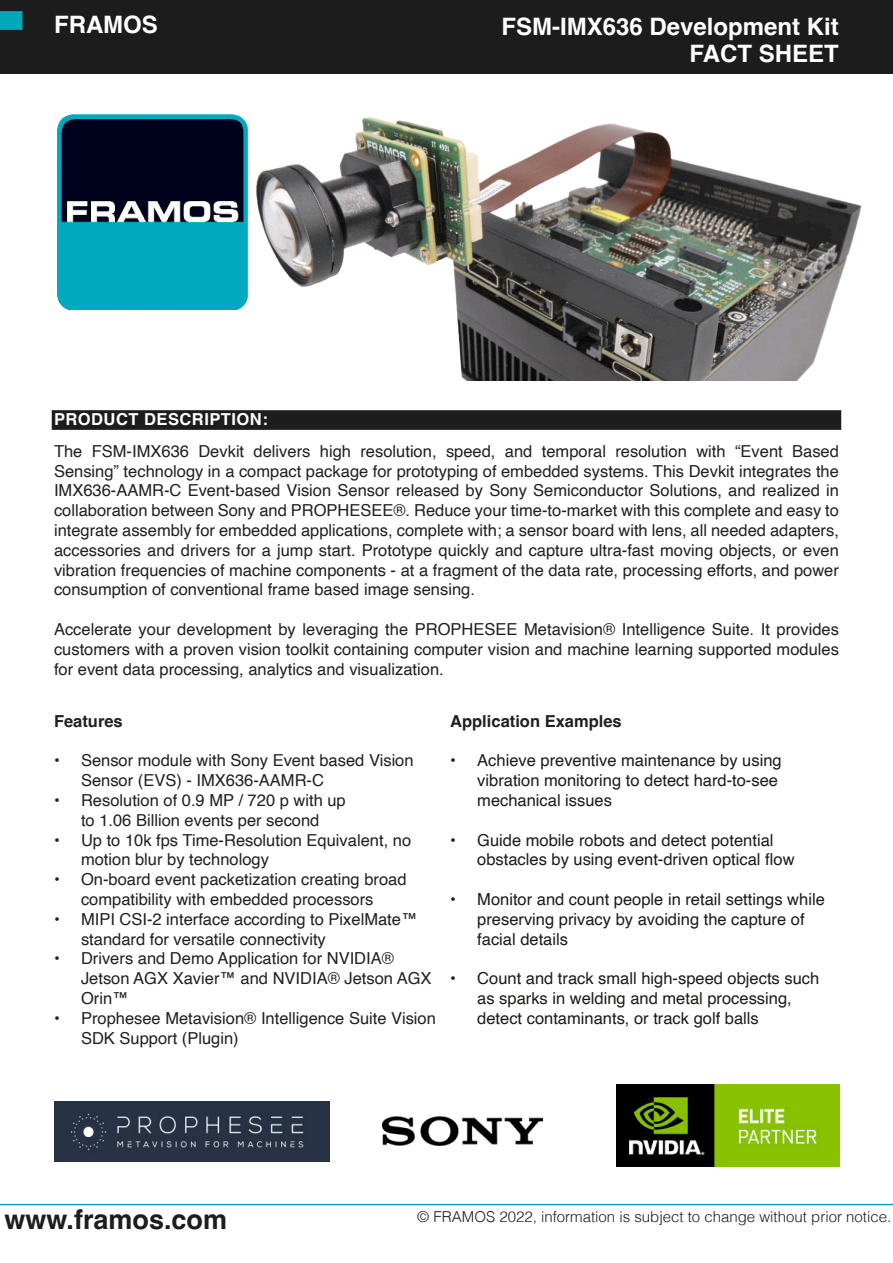
<style>
.page{position:relative;width:893px;height:1263px;background:#fff}
.page>*{position:absolute;margin:0;border:0;box-sizing:border-box;transform-origin:0 0}
.t1{font:700 27px "Helvetica";color:#1d1d1d}
.t2{font:700 24px/26.8px "Helvetica";color:#fff;text-align:right}
.t3{font:16.5px/19.8px "Helvetica";color:#231f20}
.t4{font:16.5px/19.8px "Helvetica";color:#1b1b18}
.t5{font:700 16.5px "Helvetica";color:#231f20}
.t6{font:700 16.5px "Helvetica";letter-spacing:.03em;color:#fff}
.t7{font:300 15px "Helvetica";color:#1d1d1d}
</style>
<div class="page">
<img style="left:131px;top:73px;width:762px;height:307px">
<div style="left:0;top:0;width:893px;height:73px;background:#171717"></div>
<div style="left:0;top:11px;width:22px;height:19px;background:#00a7b8;border:3px solid #00a7b8"></div>
<img style="left:57px;top:114px;width:192px;height:195px">
<div style="left:52px;top:410px;width:789px;height:20px;background:#1d1d1d;border:5px solid #1d1d1d"></div>
<img style="left:383px;top:1117px;width:160px;height:28px">
<img style="left:54px;top:1101px;width:276px;height:60px">
<img style="left:616px;top:1084px;width:223px;height:83px">
<h2 class="t2" style="left:54px;top:14px;width:105px">FRAMOS</h2>
<h2 class="t2" style="left:502px;top:15px;width:339px">FSM-IMX636 Development Kit<br>FACT SHEET</h2>
<p class="t6" style="left:54px;top:413px;width:215px">PRODUCT DESCRIPTION:</p>
<p class="t3" style="left:54px;top:443px;width:786px;text-align:justify">The FSM-IMX636 Devkit delivers high resolution, speed, and temporal resolution with “Event Based Sensing” technology in a compact package for prototyping of embedded systems. This Devkit integrates the IMX636-AAMR-C Event-based Vision Sensor released by Sony Semiconductor Solutions, and realized in collaboration between Sony and PROPHESEE®. Reduce your time-to-market with this complete and easy to integrate assembly for embedded applications, complete with; a sensor board with lens, all needed adapters, accessories and drivers for a jump start. Prototype quickly and capture ultra-fast moving objects, or even vibration frequencies of machine components - at a fragment of the data rate, processing efforts, and power consumption of conventional frame based image sensing.</p>
<p class="t3" style="left:54px;top:621px;width:786px;text-align:justify">Accelerate your development by leveraging the PROPHESEE Metavision® Intelligence Suite. It provides customers with a proven vision toolkit containing computer vision and machine learning supported modules for event data processing, analytics and visualization.</p>
<p class="t5" style="left:54px;top:714px;width:70px">Features</p>
<p class="t3" style="left:81px;top:752px;width:334px;text-indent:-27px">• Sensor module with Sony Event based Vision<br>Sensor (EVS) - IMX636-AAMR-C</p>
<p class="t3" style="left:54px;top:792px;width:293px;text-align:center">• Resolution of 0.9 MP / 720 p with up to 1.06 Billion events per second</p>
<p class="t3" style="left:81px;top:831px;width:332px;text-indent:-27px">• Up to 10k fps Time-Resolution Equivalent, no motion blur by technology</p>
<p class="t3" style="left:54px;top:871px;width:354px;text-align:center">• On-board event packetization creating broad compatibility with embedded processors</p>
<p class="t3" style="left:81px;top:911px;width:338px;text-indent:-27px">• MIPI CSI-2 interface according to PixelMate™ standard for versatile connectivity</p>
<p class="t3" style="left:81px;top:950px;width:352px;text-indent:-27px">• Drivers and Demo Application for NVIDIA®<br>Jetson AGX Xavier™ and NVIDIA® Jetson AGX<br>Orin™</p>
<p class="t3" style="left:81px;top:1010px;width:356px;text-indent:-27px">• Prophesee Metavision® Intelligence Suite Vision<br>SDK Support (Plugin)</p>
<p class="t5" style="left:450px;top:714px;width:173px">Application Examples</p>
<p class="t4" style="left:477px;top:752px;width:306px;text-indent:-27px">• Achieve preventive maintenance by using vibration monitoring to detect hard-to-see mechanical issues</p>
<p class="t4" style="left:477px;top:831px;width:319px;text-indent:-27px">• Guide mobile robots and detect potential obstacles by using event-driven optical flow</p>
<p class="t4" style="left:477px;top:891px;width:349px;text-indent:-27px">• Monitor and count people in retail settings while preserving privacy by avoiding the capture of facial details</p>
<p class="t4" style="left:477px;top:970px;width:344px;text-indent:-27px">• Count and track small high-speed objects such as sparks in welding and metal processing, detect contaminants, or track golf balls</p>
<h1 class="t1" style="left:4px;top:1203px;width:224px">www.framos.com</h1>
<p class="t7" style="left:417px;top:1211px;width:475px">© FRAMOS 2022, information is subject to change without prior notice.</p>
</div>
